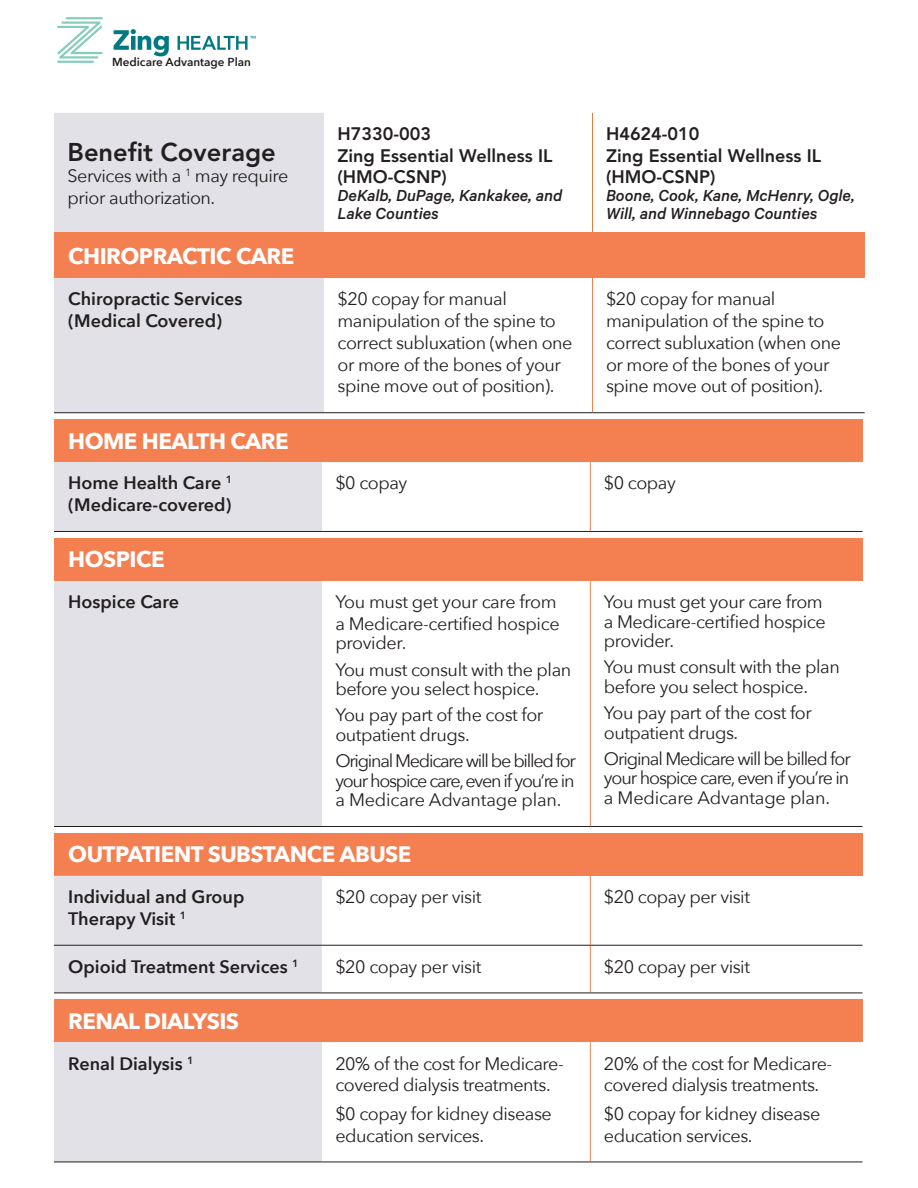
<style>
.page{position:relative;width:918px;height:1188px;background:#fff}
.page>*{position:absolute;margin:0;border:0;box-sizing:border-box;transform-origin:0 0}
.t1{font:800 25.5px "Avenir";color:#231f20}
.t2{font:700 22.35px "Avenir Next";letter-spacing:-.025em;color:#fff}
.t3{font:18px/21.8px "Avenir Next";letter-spacing:-.025em;color:#231f20}
.t4{font:600 18px/21.8px "Avenir Next";color:#231f20}
.t5{font:18px/26.2px "Avenir Next";letter-spacing:-.07em;color:#231f20}
.t6{font:italic 500 18px/18px "Calibre";color:#231f20}
.t7{font:800 18px/21.6px "Avenir";color:#231f20}
.t8{font:600 11.7px "Avenir Next";color:#231f20}
</style>
<div class="page">
<svg style="left:114px;top:29px;width:55px;height:27px"></svg>
<hr style="left:66px;top:17px;width:37px;height:2px;background:#83cdb9">
<hr style="left:57px;top:61px;width:37px;height:2px;background:#83cdb9">
<svg style="left:57px;top:22px;width:46px;height:36px"></svg>
<svg style="left:178px;top:36px;width:78px;height:14px"></svg>
<div style="left:54px;top:113px;width:270px;height:299px;background:#e2e1e7"></div>
<div style="left:54px;top:233px;width:811px;height:45px;background:#f48051"></div>
<hr style="left:592px;top:278px;width:1px;height:134px;background:#f48051">
<hr style="left:54px;top:412px;width:270px;height:1px;background:#231f20">
<hr style="left:324px;top:412px;width:268px;height:1px;background:#231f20">
<hr style="left:592px;top:412px;width:273px;height:1px;background:#231f20">
<hr style="left:592px;top:113px;width:1px;height:120px;background:#e37d3b">
<div style="left:54px;top:419px;width:808px;height:43px;background:#f48051"></div>
<div style="left:54px;top:462px;width:268px;height:69px;background:#e2e1e7"></div>
<hr style="left:590px;top:462px;width:1px;height:69px;background:#f48051">
<hr style="left:54px;top:531px;width:268px;height:1px;background:#231f20">
<hr style="left:322px;top:531px;width:268px;height:1px;background:#231f20">
<hr style="left:590px;top:531px;width:272px;height:1px;background:#231f20">
<div style="left:54px;top:538px;width:808px;height:43px;background:#f48051"></div>
<div style="left:54px;top:581px;width:268px;height:245px;background:#e2e1e7"></div>
<hr style="left:590px;top:581px;width:1px;height:245px;background:#f48051">
<hr style="left:54px;top:826px;width:268px;height:1px;background:#231f20">
<hr style="left:322px;top:826px;width:268px;height:1px;background:#231f20">
<hr style="left:590px;top:826px;width:272px;height:1px;background:#231f20">
<div style="left:54px;top:833px;width:808px;height:43px;background:#f48051"></div>
<div style="left:54px;top:876px;width:268px;height:117px;background:#e2e1e7"></div>
<hr style="left:590px;top:876px;width:1px;height:69px;background:#f48051">
<hr style="left:590px;top:946px;width:1px;height:47px;background:#f48051">
<hr style="left:54px;top:945px;width:268px;height:1px;background:#231f20">
<hr style="left:54px;top:993px;width:268px;height:1px;background:#231f20">
<hr style="left:322px;top:945px;width:268px;height:1px;background:#231f20">
<hr style="left:322px;top:993px;width:268px;height:1px;background:#231f20">
<hr style="left:590px;top:945px;width:272px;height:1px;background:#231f20">
<hr style="left:590px;top:993px;width:272px;height:1px;background:#231f20">
<div style="left:54px;top:1000px;width:808px;height:42px;background:#f48051"></div>
<div style="left:54px;top:1042px;width:268px;height:120px;background:#e2e1e7"></div>
<hr style="left:590px;top:1042px;width:1px;height:120px;background:#f48051">
<hr style="left:54px;top:1162px;width:268px;height:1px;background:#231f20">
<hr style="left:322px;top:1162px;width:268px;height:1px;background:#231f20">
<hr style="left:590px;top:1162px;width:272px;height:1px;background:#231f20">
<p class="t8" style="left:112px;top:52px;width:140px">Medicare Advantage Plan</p>
<h1 class="t1" style="left:68px;top:137px;width:210px">Benefit Coverage</h1>
<p class="t3" style="left:68px;top:165px;width:222px">Services with a <sup>1</sup> may require prior authorization.</p>
<p class="t7" style="left:338px;top:123px;width:217px">H7330-003<br>Zing Essential Wellness IL (HMO-CSNP)</p>
<p class="t6" style="left:338px;top:186px;width:226px">DeKalb, DuPage, Kankakee, and<br>Lake Counties</p>
<p class="t7" style="left:606px;top:123px;width:217px">H4624-010<br>Zing Essential Wellness IL (HMO-CSNP)</p>
<p class="t6" style="left:606px;top:186px;width:250px">Boone, Cook, Kane, McHenry, Ogle,<br>Will, and Winnebago Counties</p>
<p class="t2" style="left:68px;top:237px;width:228px">CHIROPRACTIC CARE</p>
<p class="t4" style="left:68px;top:288px;width:176px">Chiropractic Services (Medical Covered)</p>
<p class="t3" style="left:338px;top:288px;width:237px">$20 copay for manual manipulation of the spine to correct subluxation (when one or more of the bones of your spine move out of position).</p>
<p class="t3" style="left:606px;top:287px;width:237px">$20 copay for manual manipulation of the spine to correct subluxation (when one or more of the bones of your spine move out of position).</p>
<p class="t2" style="left:68px;top:421px;width:222px">HOME HEALTH CARE</p>
<p class="t4" style="left:68px;top:472px;width:166px">Home Health Care <sup>1 </sup>(Medicare-covered)</p>
<p class="t3" style="left:335px;top:472px;width:74px">$0 copay</p>
<p class="t3" style="left:604px;top:472px;width:74px">$0 copay</p>
<p class="t2" style="left:68px;top:540px;width:98px">HOSPICE</p>
<p class="t4" style="left:68px;top:591px;width:112px">Hospice Care</p>
<p class="t3" style="left:335px;top:590px;width:226px">You must get your care from a Medicare-certified hospice</p>
<p class="t3" style="left:335px;top:629px;width:237px;line-height:26.2px">provider.<br>You must consult with the plan</p>
<p class="t3" style="left:335px;top:675px;width:210px;line-height:26.2px">before you select hospice.<br>You pay part of the cost for</p>
<p class="t5" style="left:335px;top:721px;width:242px">outpatient drugs.<br>Original Medicare will be billed for</p>
<p class="t5" style="left:335px;top:770px;width:241px;line-height:19.5px">your hospice care, even if you’re in a Medicare Advantage plan.</p>
<p class="t3" style="left:604px;top:591px;width:223px;line-height:19.5px">You must get your care from a Medicare-certified hospice provider.</p>
<p class="t3" style="left:604px;top:657px;width:237px;line-height:19.5px">You must consult with the plan before you select hospice.</p>
<p class="t3" style="left:604px;top:702px;width:210px;line-height:19.5px">You pay part of the cost for outpatient drugs.</p>
<p class="t3" style="left:604px;top:748px;width:249px;line-height:19.5px;text-align:justify">Original Medicare will be billed for your hospice care, even if you’re in a Medicare Advantage plan.</p>
<p class="t2" style="left:68px;top:835px;width:345px">OUTPATIENT SUBSTANCE ABUSE</p>
<p class="t4" style="left:68px;top:886px;width:178px">Individual and Group<br>Therapy Visit <sup>1</sup></p>
<p class="t3" style="left:335px;top:885px;width:148px">$20 copay per visit</p>
<p class="t3" style="left:604px;top:885px;width:148px">$20 copay per visit</p>
<p class="t4" style="left:68px;top:955px;width:232px">Opioid Treatment Services <sup>1</sup></p>
<p class="t3" style="left:335px;top:955px;width:148px">$20 copay per visit</p>
<p class="t3" style="left:604px;top:955px;width:148px">$20 copay per visit</p>
<p class="t2" style="left:68px;top:1002px;width:172px">RENAL DIALYSIS</p>
<p class="t4" style="left:68px;top:1052px;width:127px">Renal Dialysis <sup>1</sup></p>
<p class="t3" style="left:335px;top:1052px;width:230px">20% of the cost for Medicare&shy;covered dialysis treatments.</p>
<p class="t3" style="left:335px;top:1102px;width:218px">$0 copay for kidney disease education services.</p>
<p class="t3" style="left:604px;top:1052px;width:230px">20% of the cost for Medicare&shy;covered dialysis treatments.</p>
<p class="t3" style="left:604px;top:1102px;width:218px">$0 copay for kidney disease education services.</p>
</div>
